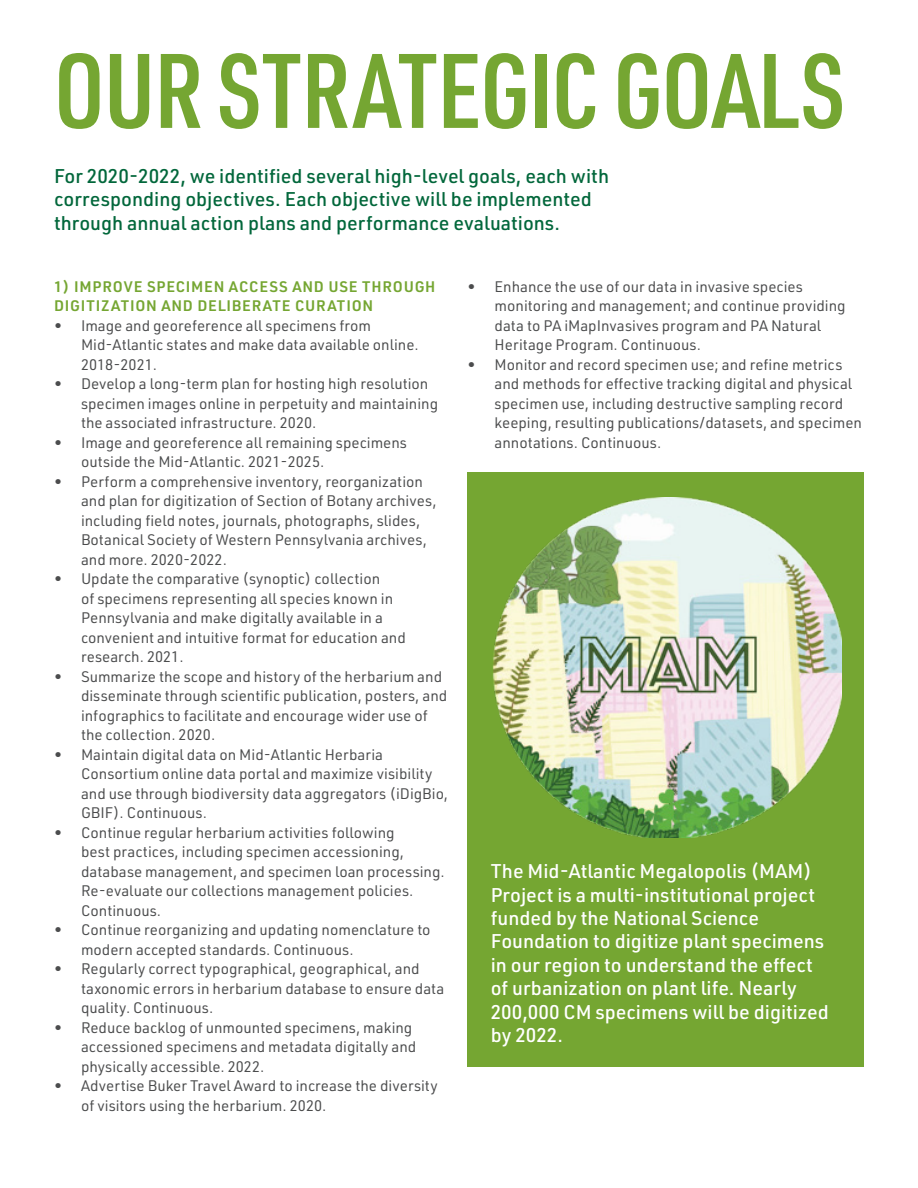
<style>
.page{position:relative;width:918px;height:1188px;background:#fff}
.page>*{position:absolute;margin:0;border:0;box-sizing:border-box;transform-origin:0 0}
.t1{font:600 103.5px "URWDIN Cond";letter-spacing:-.01em;color:#75a632}
.t2{font:500 19.5px/23.4px "URWDIN";color:#fff}
.t3{font:500 19.5px/23.4px "URWDIN";color:#02673b}
.t4{font:15px/19.5px "URWDIN";color:#4b4c4d}
.subhead{font:600 15px/19.5px "URWDIN";letter-spacing:.05em;color:#75a632}
</style>
<div class="page">
<div style="left:468px;top:472px;width:396px;height:595px;background:#75a632"></div>
<img style="left:493px;top:498px;width:348px;height:340px">
<p class="t1" style="left:54px;top:21px;width:793px">OUR STRATEGIC GOALS</p>
<p class="t3" style="left:54px;top:164px;width:557px">For 2020-2022, we identified several high-level goals, each with corresponding objectives. Each objective will be implemented through annual action plans and performance evaluations.</p>
<p class="subhead" style="left:54px;top:276px;width:383px">1) IMPROVE SPECIMEN ACCESS AND USE THROUGH<br>DIGITIZATION AND DELIBERATE CURATION</p>
<p class="t4" style="left:81px;top:315px;width:339px;text-indent:-27px">• Image and georeference all specimens from<br>Mid-Atlantic states and make data available online.<br>2018-2021.</p>
<p class="t4" style="left:81px;top:374px;width:359px;text-indent:-27px">• Develop a long-term plan for hosting high resolution specimen images online in perpetuity and maintaining the associated infrastructure. 2020.</p>
<p class="t4" style="left:81px;top:432px;width:328px;text-indent:-27px">• Image and georeference all remaining specimens outside the Mid-Atlantic. 2021-2025.</p>
<p class="t4" style="left:81px;top:471px;width:357px;text-indent:-27px">• Perform a comprehensive inventory, reorganization and plan for digitization of Section of Botany archives, including field notes, journals, photographs, slides, Botanical Society of Western Pennsylvania archives, and more. 2020-2022.</p>
<p class="t4" style="left:81px;top:569px;width:326px;text-indent:-27px">• Update the comparative (synoptic) collection<br>of specimens representing all species known in Pennsylvania and make digitally available in a convenient and intuitive format for education and research. 2021.</p>
<p class="t4" style="left:81px;top:666px;width:368px;text-indent:-27px">• Summarize the scope and history of the herbarium and disseminate through scientific publication, posters, and infographics to facilitate and encourage wider use of the collection. 2020.</p>
<p class="t4" style="left:81px;top:744px;width:369px;text-indent:-27px">• Maintain digital data on Mid-Atlantic Herbaria Consortium online data portal and maximize visibility and use through biodiversity data aggregators (iDigBio, GBIF). Continuous.</p>
<p class="t4" style="left:81px;top:822px;width:365px;text-indent:-27px">• Continue regular herbarium activities following<br>best practices, including specimen accessioning, database management, and specimen loan processing.<br>Re-evaluate our collections management policies.<br>Continuous.</p>
<p class="t4" style="left:81px;top:920px;width:351px;text-indent:-27px">• Continue reorganizing and updating nomenclature to modern accepted standards. Continuous.</p>
<p class="t4" style="left:81px;top:959px;width:365px;text-indent:-27px">• Regularly correct typographical, geographical, and taxonomic errors in herbarium database to ensure data quality. Continuous.</p>
<p class="t4" style="left:81px;top:1017px;width:337px;text-indent:-27px">• Reduce backlog of unmounted specimens, making accessioned specimens and metadata digitally and physically accessible. 2022.</p>
<p class="t4" style="left:81px;top:1076px;width:358px;text-indent:-27px">• Advertise Buker Travel Award to increase the diversity of visitors using the herbarium. 2020.</p>
<p class="t4" style="left:495px;top:276px;width:353px;text-indent:-27px">• Enhance the use of our data in invasive species monitoring and management; and continue providing data to PA iMapInvasives program and PA Natural Heritage Program. Continuous.</p>
<p class="t4" style="left:495px;top:354px;width:369px;text-indent:-27px">• Monitor and record specimen use; and refine metrics and methods for effective tracking digital and physical specimen use, including destructive sampling record keeping, resulting publications/datasets, and specimen annotations. Continuous.</p>
<p class="t2" style="left:491px;top:859px;width:340px">The Mid-Atlantic Megalopolis (MAM)<br>Project is a multi-institutional project funded by the National Science Foundation to digitize plant specimens in our region to understand the effect of urbanization on plant life. Nearly 200,000 CM specimens will be digitized by 2022.</p>
</div>
